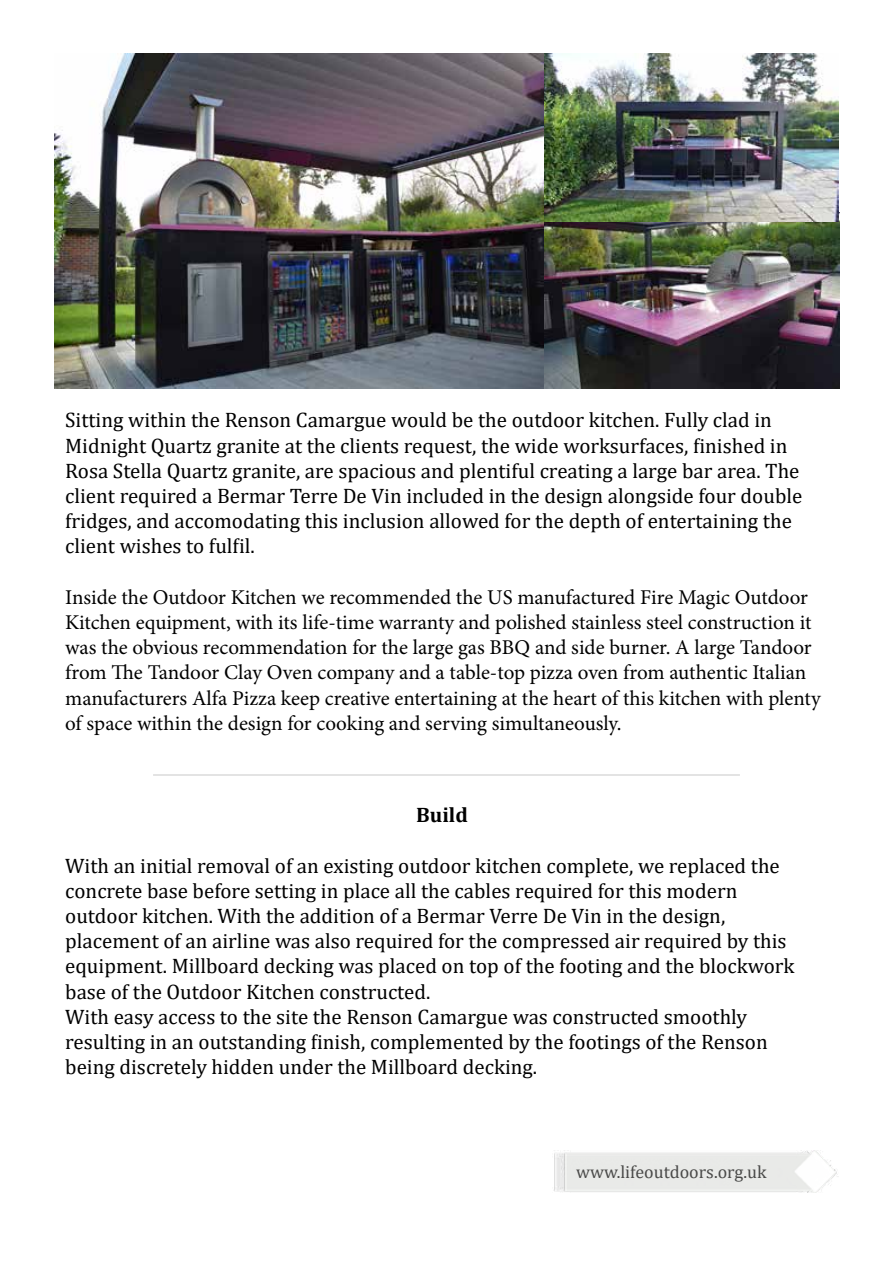
<style>
.page{position:relative;width:893px;height:1263px;background:#fff}
.page>*{position:absolute;margin:0;border:0;box-sizing:border-box;transform-origin:0 0}
.t1{font:21px/25.2px "Cambria";color:#000}
.t2{font:21px/25.2px "Minion Pro";color:#000}
.t3{font:700 21px "Cambria";color:#000}
.t4{font:18px "Cambria";color:#4a4a49}
</style>
<div class="page">
<img style="left:54px;top:53px;width:490px;height:335px">
<img style="left:544px;top:221px;width:295px;height:168px">
<img style="left:544px;top:53px;width:295px;height:168px">
<img style="left:553px;top:1150px;width:9px;height:42px">
<img style="left:562px;top:1150px;width:277px;height:43px">
<hr style="left:153px;top:774px;width:587px;height:2px;background:#dadada">
<p class="t1" style="left:65px;top:407px;width:739px">Sitting within the Renson Camargue would be the outdoor kitchen. Fully clad in Midnight Quartz granite at the clients request, the wide worksurfaces, finished in Rosa Stella Quartz granite, are spacious and plentiful creating a large bar area. The client required a Bermar Terre De Vin included in the design alongside four double fridges, and accomodating this inclusion allowed for the depth of entertaining the client wishes to fulfil.</p>
<p class="t2" style="left:65px;top:585px;width:757px">Inside the Outdoor Kitchen we recommended the US manufactured Fire Magic Outdoor Kitchen equipment, with its life-time warranty and polished stainless steel construction it was the obvious recommendation for the large gas BBQ and side burner. A large Tandoor from The Tandoor Clay Oven company and a table-top pizza oven from authentic Italian manufacturers Alfa Pizza keep creative entertaining at the heart of this kitchen with plenty of space within the design for cooking and serving simultaneously.</p>
<p class="t3" style="left:416px;top:800px;width:53px">Build</p>
<p class="t1" style="left:65px;top:853px;width:731px">With an initial removal of an existing outdoor kitchen complete, we replaced the concrete base before setting in place all the cables required for this modern outdoor kitchen. With the addition of a Bermar Verre De Vin in the design, placement of an airline was also required for the compressed air required by this equipment. Millboard decking was placed on top of the footing and the blockwork base of the Outdoor Kitchen constructed.<br>With easy access to the site the Renson Camargue was constructed smoothly resulting in an outstanding finish, complemented by the footings of the Renson being discretely hidden under the Millboard decking.</p>
<p class="t4" style="left:576px;top:1161px;width:192px">www.lifeoutdoors.org.uk</p>
</div>
